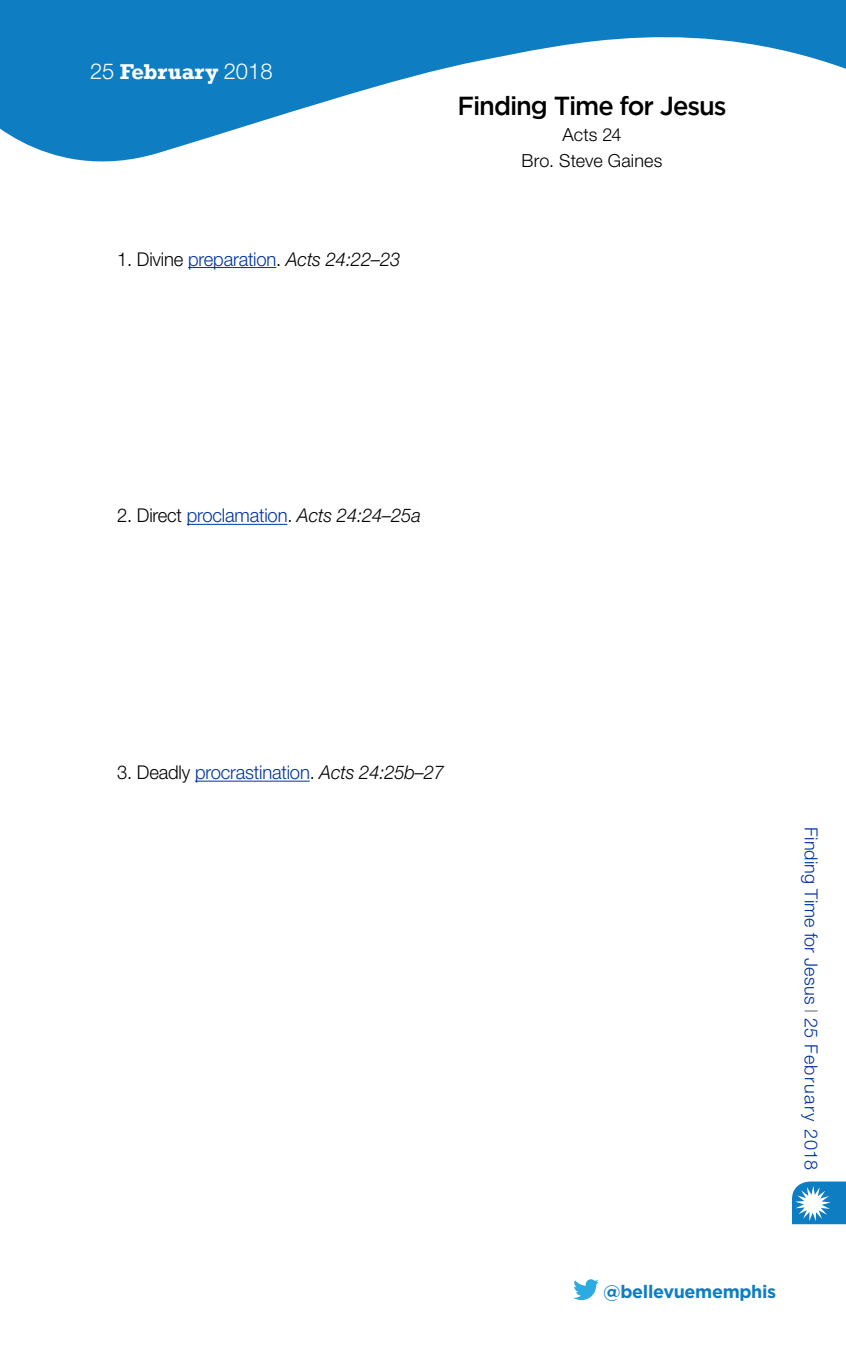
<style>
.page{position:relative;width:846px;height:1368px;background:#fff}
.page>*{position:absolute;margin:0;border:0;box-sizing:border-box;transform-origin:0 0}
.t1{font:500 26px "Gotham";letter-spacing:-.04em;color:#000}
.t2{font:700 22px "Rockwell";letter-spacing:-.01em;color:#fff}
.t3{font:italic 300 19px "Helvetica Neue LT Std";letter-spacing:-.01em;color:#000}
.t4{font:300 19px "Helvetica Neue LT Std";letter-spacing:-.01em;color:#0033a1}
.t5{font:300 18px "Helvetica Neue LT Std";letter-spacing:.01em;color:#0033a1}
.t6{font:300 18px/26px "Helvetica Neue LT Std";letter-spacing:.01em;color:#000;text-align:center}
.t7{font:700 18px "Gotham";letter-spacing:-.02em;color:#0e7dc2}
.s1{font-family:"Helvetica Neue LT Std";font-weight:300}
.s2{font-style:normal}
.s3{font-style:normal;color:#0033a1}
.s4{color:#000}
.s5{font-style:italic;color:#000}
.s6{color:#807f83}
</style>
<div class="page">
<svg style="left:0;top:0;width:846px;height:162px;fill:#0e7dc2"></svg>
<svg style="left:792px;top:1182px;width:54px;height:42px"></svg>
<hr style="left:188px;top:267px;width:88px;height:1px;background:#0033a1">
<hr style="left:187px;top:524px;width:100px;height:1px;background:#0033a1">
<hr style="left:195px;top:781px;width:115px;height:1px;background:#0033a1">
<svg style="left:573px;top:1279px;width:26px;height:21px"></svg>
<p class="t2" style="left:90px;top:58px;width:184px"><span class="s1">25</span> February <span class="s1">2018</span></p>
<p class="t3" style="left:117px;top:248px;width:285px"><span class="s2">1. Divine</span> <span class="s3">preparation</span><span class="s2">.</span> Acts 24:22–23</p>
<h1 class="t1" style="left:458px;top:91px;width:271px">Finding Time for Jesus</h1>
<p class="t6" style="left:522px;top:122px;width:143px">Acts 24<br>Bro. Steve Gaines</p>
<p class="t3" style="left:117px;top:504px;width:305px"><span class="s2">2. Direct</span> <span class="s3">proclamation</span><span class="s2">.</span> Acts 24:24–25a</p>
<p class="t4" style="left:117px;top:761px;width:329px"><span class="s4">3. Deadly</span> procrastination<span class="s4">.</span> <span class="s5">Acts 24:25b–27</span></p>
<p class="t5" style="left:822px;top:827px;width:345px;rotate:90deg">Finding Time for Jesus <span class="s6">I</span> 25 February 2018</p>
<p class="t7" style="left:603px;top:1281px;width:174px">@bellevuememphis</p>
</div>
